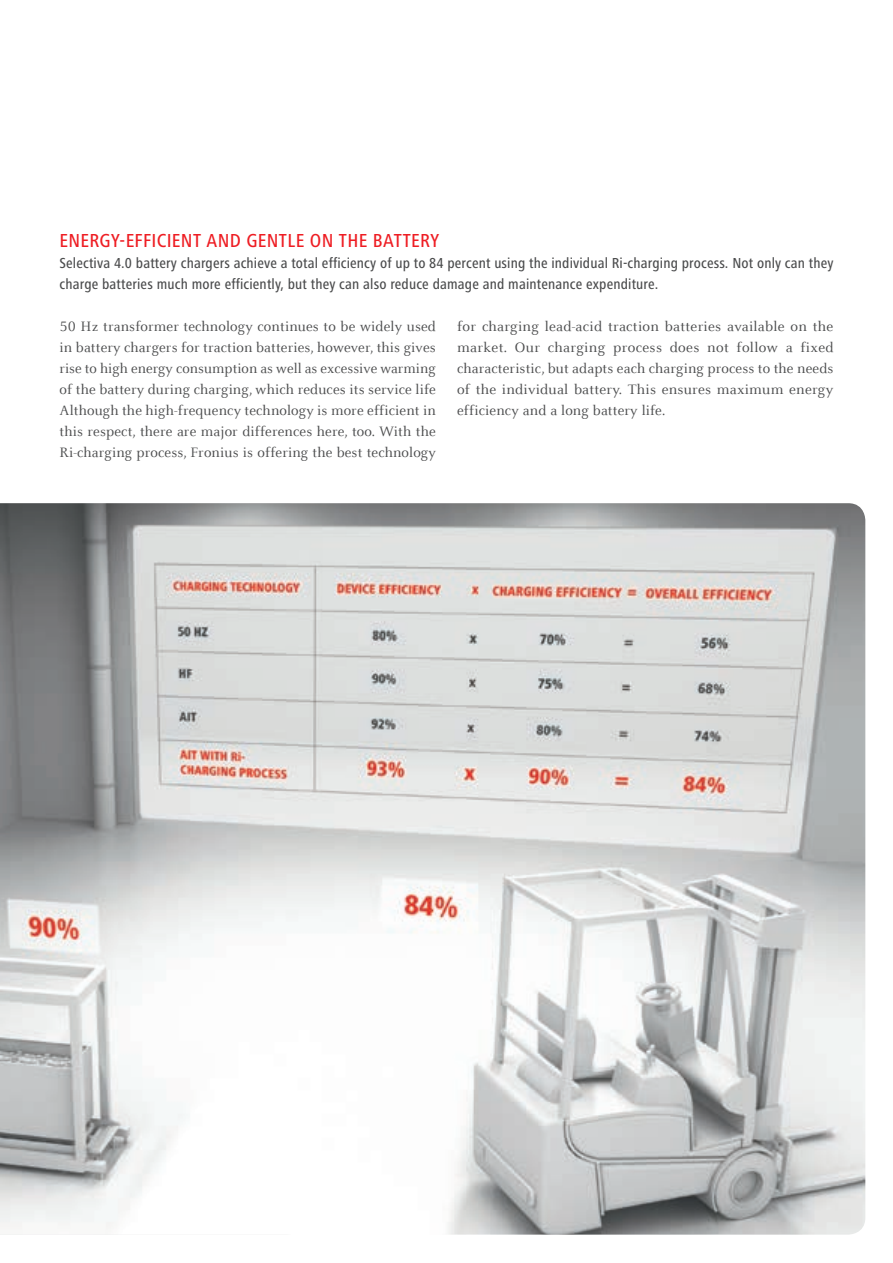
<style>
.page{position:relative;width:893px;height:1263px;background:#fff}
.page>*{position:absolute;margin:0;border:0;box-sizing:border-box;transform-origin:0 0}
.t1{font:500 condensed 19.5px "Frutiger Next LTW1 G";letter-spacing:.015em;color:#ee1d23}
.t2{font:15px/21px "Celeste Offc Pro";letter-spacing:.01em;color:#4b4c4d;text-align:justify}
.t3{font:500 condensed 15px/21px "Frutiger Next LTW1 G";letter-spacing:.01em;color:#4b4c4d}
</style>
<div class="page">
<img style="left:0;top:503px;width:865px;height:731px">
<h1 class="t1" style="left:60px;top:230px;width:381px">EN ERGY-EFFICIENT AN D GENTLE ON THE BATTERY</h1>
<p class="t3" style="left:60px;top:253px;width:775px">Selectiva 4.0 battery chargers achieve a total efficiency of up to 84 percent using the individual Ri-charging process. Not only can they charge batteries much more efficiently, but they can also reduce damage and maintenance expenditure.</p>
<p class="t2" style="left:60px;top:316px;width:378px">50 Hz transformer technology continues to be widely used in battery chargers for traction batteries, however, this gives rise to high energy consumption as well as excessive warming of the battery during charging, which reduces its service life Although the high-frequency technology is more efficient in this respect, there are major differences here, too. With the Ri-charging process, Fronius is offering the best technology</p>
<p class="t2" style="left:457px;top:316px;width:378px">for charging lead-acid traction batteries available on the market. Our charging process does not follow a fixed characteristic, but adapts each charging process to the needs of the individual battery. This ensures maximum energy efficiency and a long battery life.</p>
</div>
